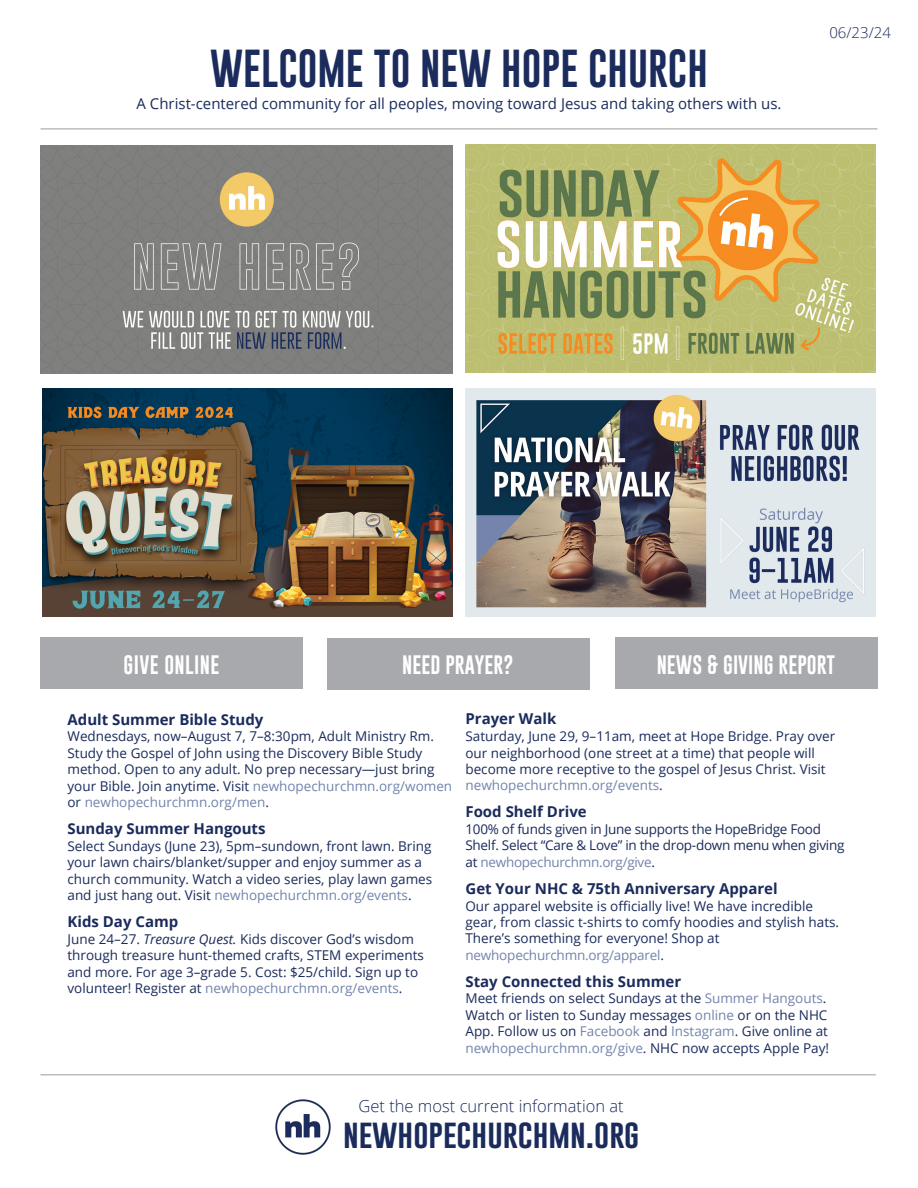
<style>
.page{position:relative;width:918px;height:1188px;background:#fff}
.page>*{position:absolute;margin:0;border:0;box-sizing:border-box;transform-origin:0 0}
.t1{font:39px "Gobold";color:#1a2b5c}
.t2{font:30px "Gobold";color:#1a2b5c}
.t3{font:19.5px "Gobold";color:#fff}
.t4{font:19.5px "Gobold";letter-spacing:.02em;color:#fff}
.t5{font:300 16.5px "Open Sans";color:#1a2b5c}
.Body_Basic{font:700 15px "Open Sans";color:#1a2b5c}
.Body_Basic-2{font:15px "Open Sans";color:#1a2b5c}
.Sub_Heads{font:700 15px "Open Sans";color:#1a2b5c}
.t6{font:300 15px "Open Sans";color:#1a2b5c}
.Body_Basic-3{font:13.5px/16.4px "Open Sans";color:#1a2b5c}
.Sub_Heads-2{font:13.5px/16.5px "Open Sans";color:#1a2b5c}
.Body_Basic-4{font:13.5px/16.4px "Open Sans";letter-spacing:-.02em;color:#1a2b5c}
.s1{color:#7284ac}
.s2{font-style:italic}
</style>
<div class="page">
<img style="left:40px;top:146px;width:412px;height:228px">
<div style="left:40px;top:637px;width:263px;height:52px;background:#a8a9ad"></div>
<div style="left:327px;top:638px;width:263px;height:52px;background:#a8a9ad"></div>
<div style="left:615px;top:637px;width:263px;height:52px;background:#a8a9ad"></div>
<hr style="left:40px;top:1074px;width:836px;height:2px;background:#bcbdc0">
<hr style="left:40px;top:128px;width:837px;height:2px;background:#bcbdc0">
<img style="left:276px;top:1099px;width:55px;height:55px">
<img style="left:465px;top:145px;width:411px;height:228px">
<img style="left:465px;top:389px;width:411px;height:228px">
<img style="left:42px;top:389px;width:411px;height:228px">
<p class="t1" style="left:210px;top:43px;width:499px">WELCOME TO NEW HOPE CHURCH</p>
<p class="Body_Basic-2" style="left:137px;top:93px;width:646px">A Christ-centered community for all peoples, moving toward Jesus and taking others with us.</p>
<p class="t6" style="left:829px;top:23px;width:63px">06/23/24</p>
<p class="t4" style="left:123px;top:652px;width:97px">GIVE ONLINE</p>
<p class="t3" style="left:402px;top:652px;width:113px">NEED PRAYER?</p>
<p class="t3" style="left:657px;top:652px;width:180px">NEWS &amp; GIVING REPORT</p>
<p class="Sub_Heads" style="left:68px;top:709px;width:197px">Adult Summer Bible Study</p>
<p class="Body_Basic-3" style="left:68px;top:728px;width:368px">Wednesdays, now–August 7, 7–8:30pm, Adult Ministry Rm.</p>
<p class="Body_Basic-3" style="left:68px;top:744px;width:386px">Study the Gospel of John using the Discovery Bible Study method. Open to any adult. No prep necessary—just bring your Bible. Join anytime. Visit <span class="s1">newhopechurchmn.org/women </span>or <span class="s1">newhopechurchmn.org/men</span>.</p>
<p class="Sub_Heads" style="left:68px;top:818px;width:200px">Sunday Summer Hangouts</p>
<p class="Sub_Heads-2" style="left:68px;top:837px;width:366px">Select Sundays (June 23), 5pm–sundown, front lawn. Bring your lawn chairs/blanket/supper and enjoy summer as a church community. Watch a video series, play lawn games and just hang out. Visit <span class="s1">newhopechurchmn.org/events</span>.</p>
<p class="Sub_Heads" style="left:68px;top:911px;width:112px">Kids Day Camp</p>
<p class="Sub_Heads-2" style="left:67px;top:930px;width:358px">June 24–27. <span class="s2">Treasure Quest.</span> Kids discover God’s wisdom through treasure hunt-themed crafts, STEM experiments and more. For age 3–grade 5. Cost: $25/child. Sign up to volunteer! Register at <span class="s1">newhopechurchmn.org/events</span>.</p>
<p class="Body_Basic" style="left:465px;top:708px;width:92px">Prayer Walk</p>
<p class="Body_Basic-3" style="left:465px;top:728px;width:371px">Saturday, June 29, 9–11am, meet at Hope Bridge. Pray over our neighborhood (one street at a time) that people will become more receptive to the gospel of Jesus Christ. Visit <span class="s1">newhopechurchmn.org/events</span>.</p>
<p class="Body_Basic" style="left:465px;top:801px;width:123px">Food Shelf Drive</p>
<p class="Body_Basic-4" style="left:465px;top:821px;width:380px">100% of funds given in June supports the HopeBridge Food<br>Shelf. Select “Care &amp; Love” in the drop-down menu when giving at <span class="s1">newhopechurchmn.org/give</span>.</p>
<p class="Body_Basic" style="left:465px;top:878px;width:314px">Get Your NHC &amp; 75th Anniversary Apparel</p>
<p class="Body_Basic-3" style="left:465px;top:897px;width:375px">Our apparel website is officially live! We have incredible gear, from classic t-shirts to comfy hoodies and stylish hats.<br>There’s something for everyone! Shop at <span class="s1">newhopechurchmn.org/apparel</span>.</p>
<p class="Body_Basic" style="left:465px;top:971px;width:217px">Stay Connected this Summer</p>
<p class="Body_Basic-3" style="left:465px;top:990px;width:365px">Meet friends on select Sundays at the <span class="s1">Summer Hangouts</span>.<br>Watch or listen to Sunday messages <span class="s1">online</span> or on the NHC App. Follow us on <span class="s1">Facebook</span> and <span class="s1">Instagram</span>. Give online at <span class="s1">newhopechurchmn.org/give</span>. NHC now accepts Apple Pay!</p>
<p class="t5" style="left:359px;top:1095px;width:267px">Get the most current information at</p>
<p class="t2" style="left:343px;top:1114px;width:298px">newhopechurchmn.org</p>
</div>
